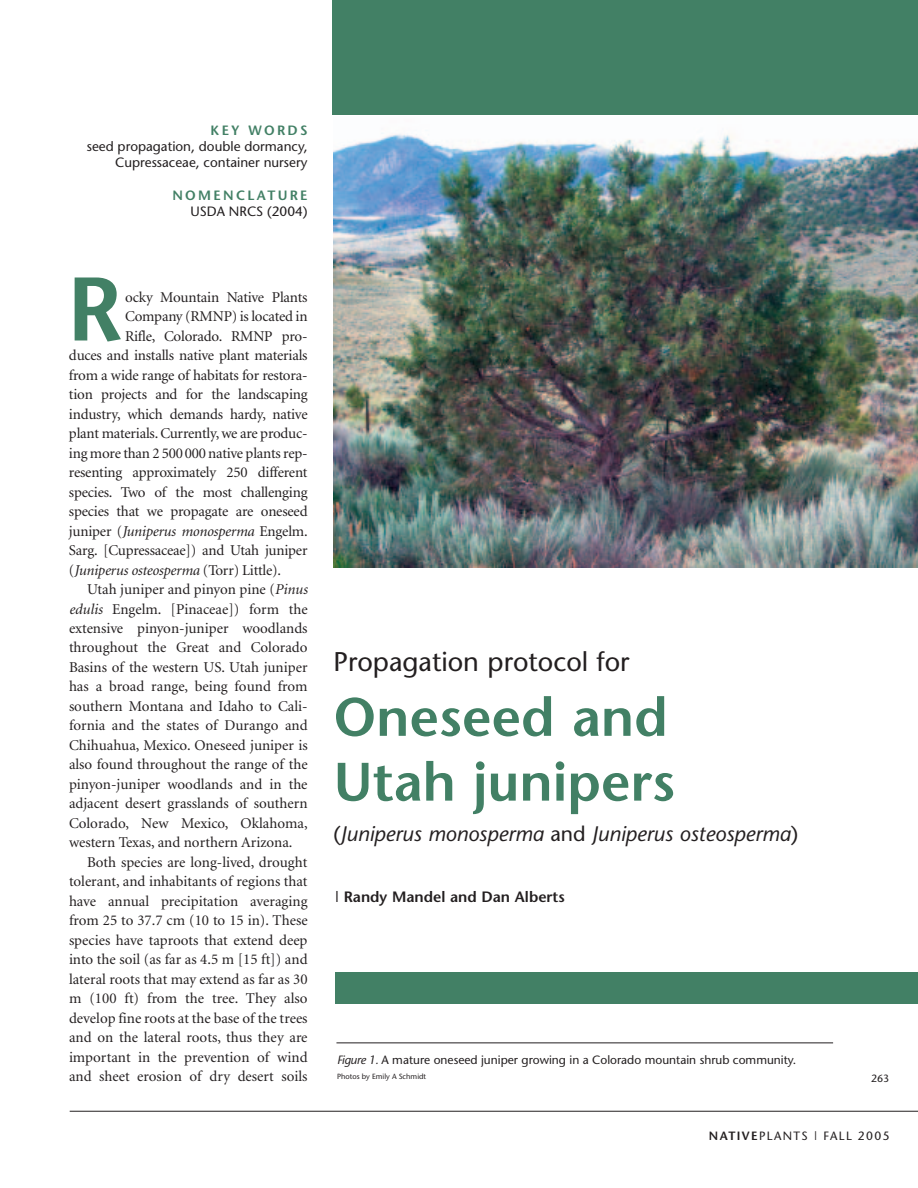
<style>
.page{position:relative;width:918px;height:1188px;background:#fff}
.page>*{position:absolute;margin:0;border:0;box-sizing:border-box;transform-origin:0 0}
.t1{font:600 90px "Stone Sans";color:#428065}
.t2{font:600 54px/64.8px "Stone Sans";color:#428065}
.t3{font:27px "Stone Sans";color:#231f20}
.t4{font:italic 21px "Stone Sans";color:#231f20}
.t5{font:15px "Minion";color:#231f20}
.t6{font:italic 15px "Minion";letter-spacing:-.015em;color:#231f20}
.t7{font:600 15px "Stone Sans";color:#231f20}
.t8{font:13.5px/16.2px "Stone Sans";color:#231f20;text-align:right}
.t9{font:600 13.5px "Stone Sans";letter-spacing:.17em;color:#428065}
.t10{font:12px "Stone Sans";color:#231f20}
.t11{font:12px "Stone Sans";letter-spacing:.115em;color:#231f20}
.t12{font:10.5px "Stone Sans";color:#231f20}
.t13{font:7.5px "Stone Sans";color:#231f20}
.s1{font-style:normal}
.s2{font-style:italic}
.s3{font-weight:600}
</style>
<div class="page">
<hr style="left:70px;top:1111px;width:848px;height:1px;background:#231f20">
<img style="left:334px;top:133px;width:584px;height:434px">
<div style="left:332px;top:0;width:586px;height:115px;background:#428065"></div>
<div style="left:335px;top:973px;width:583px;height:31px;background:#428065"></div>
<hr style="left:336px;top:1042px;width:497px;height:1px;background:#231f20">
<p class="t9" style="left:211px;top:125px;width:99px">KEY WORDS</p>
<p class="t8" style="left:87px;top:140px;width:222px">seed propagation, double dormancy,<br>Cupressaceae, container nursery</p>
<p class="t9" style="left:172px;top:190px;width:137px">NOMENCLATURE</p>
<p class="t8" style="left:191px;top:204px;width:119px">USDA NRCS (2004)</p>
<h1 class="t1" style="left:67px;top:274px;width:56px">R</h1>
<p class="t5" style="left:125px;top:291px;width:184px">ocky Mountain Native Plants</p>
<p class="t5" style="left:125px;top:310px;width:184px">Company (RMNP) is located in</p>
<p class="t5" style="left:125px;top:330px;width:184px">Rifle, Colorado. RMNP pro-</p>
<p class="t5" style="left:69px;top:349px;width:240px">duces and installs native plant materials</p>
<p class="t5" style="left:69px;top:369px;width:240px">from a wide range of habitats for restora-</p>
<p class="t5" style="left:69px;top:388px;width:240px">tion projects and for the landscaping</p>
<p class="t5" style="left:69px;top:408px;width:240px">industry, which demands hardy, native</p>
<p class="t5" style="left:69px;top:427px;width:240px">plant materials. Currently, we are produc-</p>
<p class="t5" style="left:69px;top:447px;width:240px">ing more than 2 500000 native plants rep-</p>
<p class="t5" style="left:69px;top:466px;width:240px">resenting approximately 250 different</p>
<p class="t5" style="left:69px;top:486px;width:240px">species. Two of the most challenging</p>
<p class="t5" style="left:69px;top:505px;width:240px">species that we propagate are oneseed</p>
<p class="t6" style="left:69px;top:525px;width:240px"><span class="s1">juniper (</span>Juniperus monosperma <span class="s1">Engelm.</span></p>
<p class="t5" style="left:69px;top:544px;width:240px">Sarg. [Cupressaceae]) and Utah juniper</p>
<p class="t6" style="left:69px;top:564px;width:214px"><span class="s1">(</span>Juniperus osteosperma <span class="s1">(Torr) Little).</span></p>
<p class="t5" style="left:87px;top:583px;width:222px">Utah juniper and pinyon pine (<span class="s2">Pinus</span></p>
<p class="t5" style="left:69px;top:603px;width:240px"><span class="s2">edulis</span> Engelm. [Pinaceae]) form the</p>
<p class="t5" style="left:69px;top:622px;width:240px">extensive pinyon-juniper woodlands</p>
<p class="t5" style="left:69px;top:642px;width:240px">throughout the Great and Colorado</p>
<p class="t5" style="left:69px;top:661px;width:240px">Basins of the western US. Utah juniper</p>
<p class="t5" style="left:69px;top:681px;width:240px">has a broad range, being found from</p>
<p class="t5" style="left:69px;top:700px;width:240px">southern Montana and Idaho to Cali-</p>
<p class="t5" style="left:69px;top:720px;width:240px">fornia and the states of Durango and</p>
<p class="t5" style="left:69px;top:739px;width:240px">Chihuahua, Mexico. Oneseed juniper is</p>
<p class="t5" style="left:69px;top:759px;width:240px">also found throughout the range of the</p>
<p class="t5" style="left:69px;top:778px;width:240px">pinyon-juniper woodlands and in the</p>
<p class="t5" style="left:69px;top:798px;width:240px">adjacent desert grasslands of southern</p>
<p class="t5" style="left:69px;top:817px;width:240px">Colorado, New Mexico, Oklahoma,</p>
<p class="t5" style="left:69px;top:837px;width:225px">western Texas, and northern Arizona.</p>
<p class="t5" style="left:87px;top:856px;width:222px">Both species are long-lived, drought</p>
<p class="t5" style="left:69px;top:876px;width:240px">tolerant, and inhabitants of regions that</p>
<p class="t5" style="left:69px;top:895px;width:240px">have annual precipitation averaging</p>
<p class="t5" style="left:69px;top:915px;width:240px">from 25 to 37.7 cm (10 to 15 in). These</p>
<p class="t5" style="left:69px;top:934px;width:240px">species have taproots that extend deep</p>
<p class="t5" style="left:69px;top:954px;width:240px">into the soil (as far as 4.5 m [15 ft]) and</p>
<p class="t5" style="left:69px;top:973px;width:240px">lateral roots that may extend as far as 30</p>
<p class="t5" style="left:69px;top:993px;width:240px">m (100 ft) from the tree. They also</p>
<p class="t5" style="left:69px;top:1012px;width:240px">develop fine roots at the base of the trees</p>
<p class="t5" style="left:69px;top:1032px;width:240px">and on the lateral roots, thus they are</p>
<p class="t5" style="left:69px;top:1051px;width:240px">important in the prevention of wind</p>
<p class="t5" style="left:69px;top:1071px;width:240px">and sheet erosion of dry desert soils</p>
<h3 class="t3" style="left:334px;top:651px;width:298px">Propagation protocol for</h3>
<h2 class="t2" style="left:334px;top:690px;width:343px">Oneseed and<br>Utah junipers</h2>
<h3 class="t4" style="left:334px;top:826px;width:466px"><span class="s1">(</span>Juniperus monosperma <span class="s1">and</span> Juniperus osteosperma<span class="s1">)</span></h3>
<p class="t7" style="left:335px;top:890px;width:231px">| Randy Mandel and Dan Alberts</p>
<p class="t10" style="left:337px;top:1056px;width:461px"><span class="s2">Figure 1.</span> A mature oneseed juniper growing in a Colorado mountain shrub community.</p>
<p class="t13" style="left:337px;top:1074px;width:91px">Photos by Emily A Schmidt</p>
<p class="t12" style="left:871px;top:1074px;width:20px">263</p>
<p class="t11" style="left:709px;top:1131px;width:182px"><span class="s3">NATIVE</span>PLANTS | FALL 2005</p>
</div>
